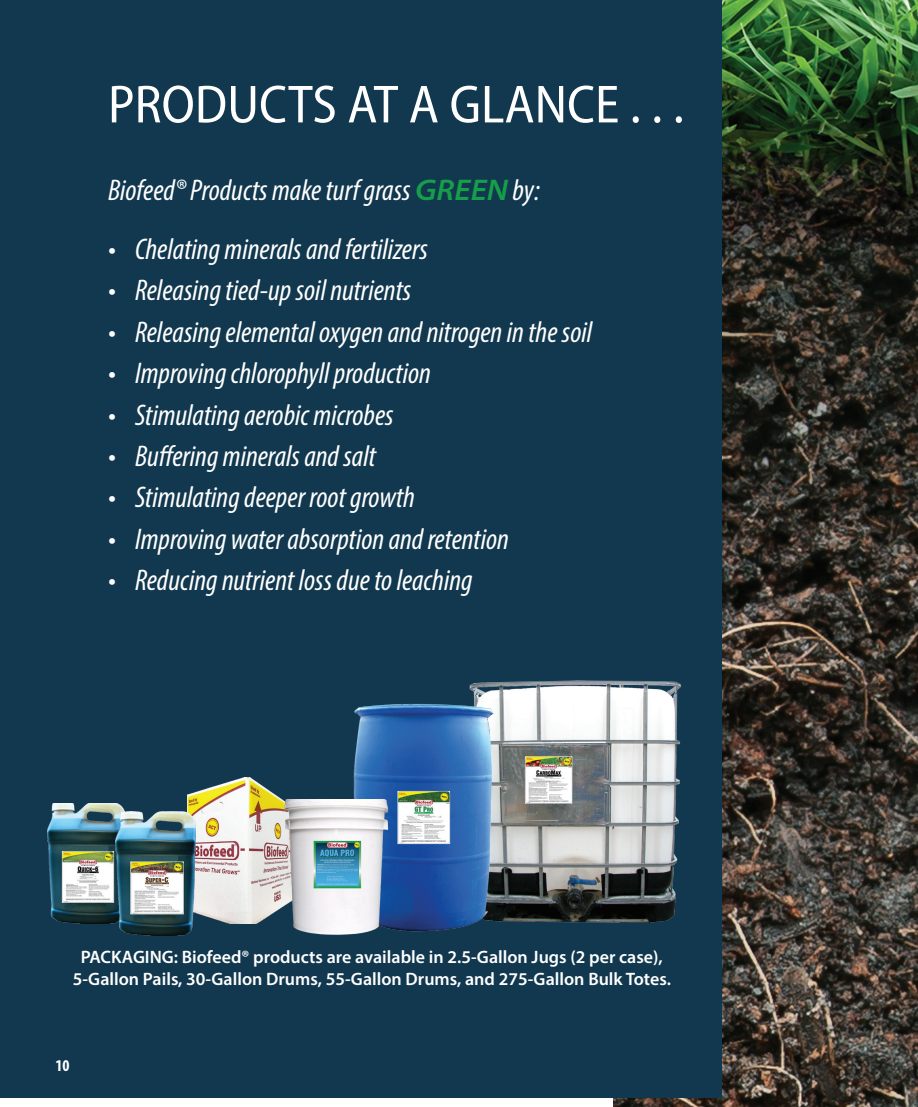
<style>
.page{position:relative;width:918px;height:1107px;background:#fff}
.page>*{position:absolute;margin:0;border:0;box-sizing:border-box;transform-origin:0 0}
.t1{font:semi-condensed 54px "Myriad Pro";color:#fff}
.t2{font:italic condensed 30px "Myriad Pro";color:#fff}
.t3{font:600 18px/21.6px "Myriad Pro";color:#fff;text-align:center}
.t4{font:700 condensed 16.5px "Myriad Pro";color:#fff}
.s1{font-weight:600;font-stretch:semi-expanded;color:#169f49}
</style>
<div class="page">
<img style="left:613px;top:0;width:305px;height:1107px">
<div style="left:0;top:0;width:722px;height:1098px;background:#11384e"></div>
<img style="left:469px;top:680px;width:212px;height:243px">
<img style="left:187px;top:778px;width:107px;height:145px">
<img style="left:48px;top:803px;width:77px;height:121px">
<img style="left:115px;top:812px;width:80px;height:124px">
<img style="left:350px;top:698px;width:149px;height:234px">
<img style="left:283px;top:800px;width:107px;height:135px">
<h1 class="t1" style="left:108px;top:75px;width:577px">PRODUCTS AT A GLANCE . . .</h1>
<p class="t2" style="left:108px;top:172px;width:433px">Biofeed® Products make turf grass <span class="s1">GREEN</span> by:</p>
<p class="t2" style="left:108px;top:231px;width:322px">• Chelating minerals and fertilizers</p>
<p class="t2" style="left:108px;top:272px;width:305px">• Releasing tied-up soil nutrients</p>
<p class="t2" style="left:108px;top:314px;width:486px">• Releasing elemental oxygen and nitrogen in the soil</p>
<p class="t2" style="left:108px;top:355px;width:325px">• Improving chlorophyll production</p>
<p class="t2" style="left:108px;top:396px;width:287px">• Stimulating aerobic microbes</p>
<p class="t2" style="left:108px;top:438px;width:269px">• Buffering minerals and salt</p>
<p class="t2" style="left:108px;top:479px;width:309px">• Stimulating deeper root growth</p>
<p class="t2" style="left:108px;top:521px;width:403px">• Improving water absorption and retention</p>
<p class="t2" style="left:108px;top:562px;width:366px">• Reducing nutrient loss due to leaching</p>
<p class="t3" style="left:73px;top:946px;width:600px">PACKAGING: Biofeed® products are available in 2.5-Gallon Jugs (2 per case),<br>5-Gallon Pails, 30-Gallon Drums, 55-Gallon Drums, and 275-Gallon Bulk Totes.</p>
<p class="t4" style="left:55px;top:1055px;width:16px">10</p>
</div>
